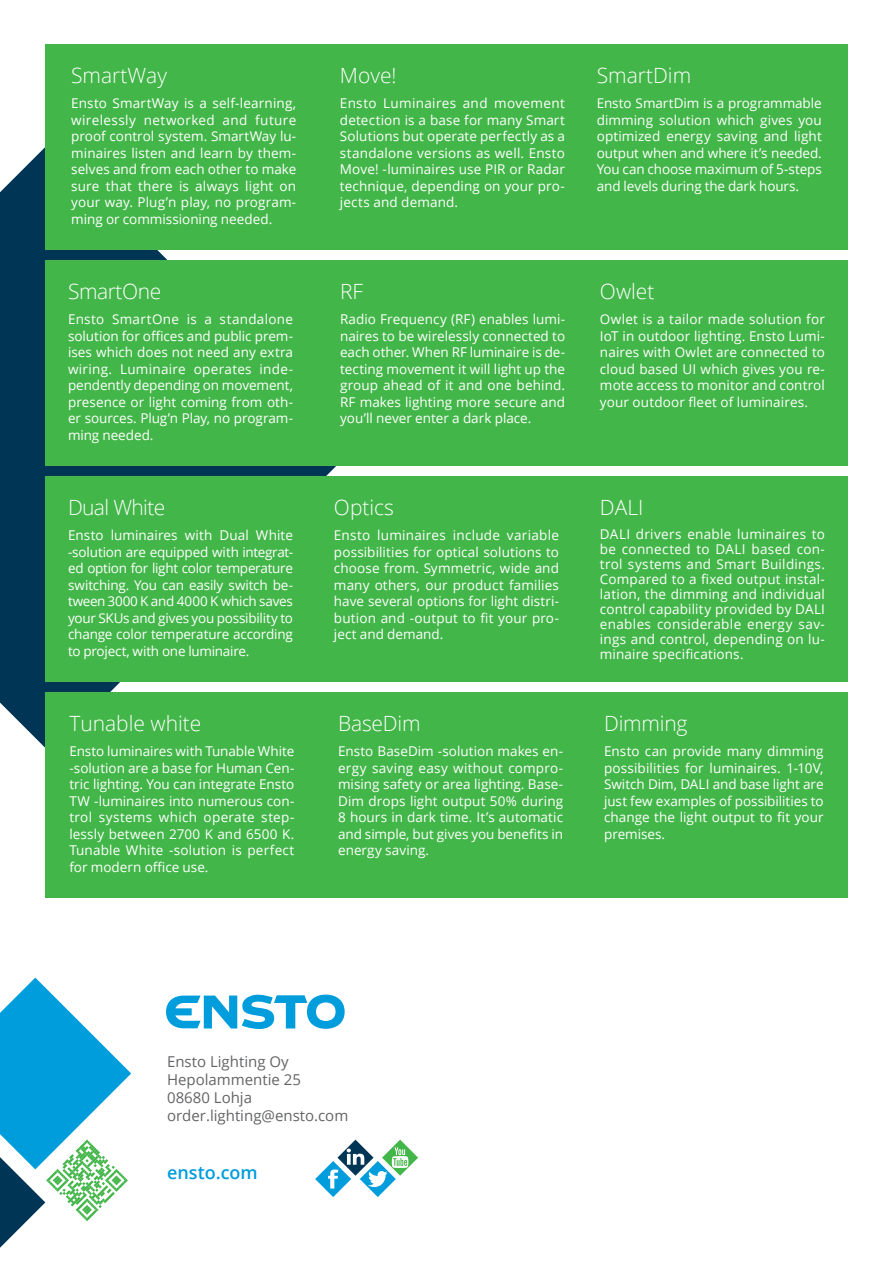
<style>
.page{position:relative;width:893px;height:1263px;background:#fff}
.page>*{position:absolute;margin:0;border:0;box-sizing:border-box;transform-origin:0 0}
.t1{font:300 21px "Open Sans";color:#fff}
.t2{font:300 21px "Open Sans";letter-spacing:-.03em;color:#fff}
.t3{font:300 21px "Open Sans";letter-spacing:-.02em;color:#fff}
.t4{font:600 18px "Open Sans";color:#009ddd}
.t5{font:15px/18px "Open Sans";color:#636466}
.t6{font:13.5px/16.5px "Open Sans";letter-spacing:.005em;color:#fff;text-align:justify}
</style>
<div class="page">
<svg style="left:315px;top:1139px;width:103px;height:58px"></svg>
<svg style="left:166px;top:994px;width:179px;height:35px"></svg>
<svg style="left:0;top:977px;width:131px;height:271px"></svg>
<svg style="left:0;top:147px;width:355px;height:601px;fill:#003556"></svg>
<div style="left:45px;top:45px;width:803px;height:205px;background:#43b649"></div>
<div style="left:45px;top:260px;width:803px;height:206px;background:#43b649"></div>
<div style="left:45px;top:476px;width:803px;height:205px;background:#43b649"></div>
<div style="left:45px;top:692px;width:803px;height:205px;background:#43b649"></div>
<h1 class="t1" style="left:71px;top:61px;width:97px">SmartWay</h1>
<p class="t6" style="left:71px;top:95px;width:227px">Ensto SmartWay is a self-learning, wirelessly networked and future proof control system. SmartWay lu&shy;minaires listen and learn by them&shy;selves and from each other to make sure that there is always light on your way. Plug’n play, no program&shy;ming or commissioning needed.</p>
<h1 class="t3" style="left:68px;top:277px;width:95px">SmartOne</h1>
<p class="t6" style="left:68px;top:311px;width:227px">Ensto SmartOne is a standalone solution for offices and public prem&shy;ises which does not need any extra wiring. Luminaire operates inde&shy;pendently depending on movement, presence or light coming from oth&shy;er sources. Plug’n Play, no program&shy;ming needed.</p>
<h1 class="t2" style="left:68px;top:493px;width:99px">Dual White</h1>
<p class="t6" style="left:68px;top:527px;width:227px">Ensto luminaires with Dual White -solution are equipped with integrat&shy;ed option for light color temperature switching. You can easily switch be&shy;tween 3000 K and 4000 K which saves your SKUs and gives you possibility to change color temperature according to project, with one luminaire.</p>
<h1 class="t1" style="left:69px;top:709px;width:134px">Tunable white</h1>
<p class="t6" style="left:69px;top:742px;width:227px">Ensto luminaires with Tunable White -solution are a base for Human Cen&shy;tric lighting. You can integrate Ensto TW -luminaires into numerous con&shy;trol systems which operate step&shy;lessly between 2700 K and 6500 K.<br>Tunable White -solution is perfect for modern office use.</p>
<h1 class="t1" style="left:340px;top:61px;width:58px">Move!</h1>
<p class="t6" style="left:340px;top:95px;width:227px">Ensto Luminaires and movement detection is a base for many Smart Solutions but operate perfectly as a standalone versions as well. Ensto Move! -luminaires use PIR or Radar technique, depending on your pro&shy;jects and demand.</p>
<h1 class="t1" style="left:340px;top:277px;width:25px">RF</h1>
<p class="t6" style="left:340px;top:311px;width:227px">Radio Frequency (RF) enables lumi&shy;naires to be wirelessly connected to each other. When RF luminaire is de&shy;tecting movement it will light up the group ahead of it and one behind.<br>RF makes lighting more secure and you’ll never enter a dark place.</p>
<h1 class="t1" style="left:334px;top:493px;width:62px">Optics</h1>
<p class="t6" style="left:334px;top:527px;width:227px">Ensto luminaires include variable possibilities for optical solutions to choose from. Symmetric, wide and many others, our product families have several options for light distri&shy;bution and -output to fit your pro&shy;ject and demand.</p>
<h1 class="t1" style="left:338px;top:709px;width:84px">BaseDim</h1>
<p class="t6" style="left:338px;top:742px;width:227px">Ensto BaseDim -solution makes en&shy;ergy saving easy without compro&shy;mising safety or area lighting. Base-Dim drops light output 50% during 8 hours in dark time. It’s automatic and simple, but gives you benefits in energy saving.</p>
<h1 class="t1" style="left:597px;top:61px;width:96px">SmartDim</h1>
<p class="t6" style="left:597px;top:95px;width:227px">Ensto SmartDim is a programmable dimming solution which gives you optimized energy saving and light output when and where it’s needed.<br>You can choose maximum of 5-steps and levels during the dark hours.</p>
<h1 class="t1" style="left:600px;top:277px;width:56px">Owlet</h1>
<p class="t6" style="left:600px;top:311px;width:227px">Owlet is a tailor made solution for IoT in outdoor lighting. Ensto Lumi&shy;naires with Owlet are connected to cloud based UI which gives you re&shy;mote access to monitor and control your outdoor fleet of luminaires.</p>
<h1 class="t1" style="left:600px;top:493px;width:45px">DALI</h1>
<p class="t6" style="left:600px;top:526px;width:227px;line-height:15px">DALI drivers enable luminaires to be connected to DALI based con&shy;trol systems and Smart Buildings.<br>Compared to a fixed output instal&shy;lation, the dimming and individual control capability provided by DALI enables considerable energy sav&shy;ings and control, depending on lu&shy;minaire specifications.</p>
<h1 class="t1" style="left:604px;top:709px;width:85px">Dimming</h1>
<p class="t6" style="left:604px;top:742px;width:221px">Ensto can provide many dimming possibilities for luminaires. 1-10V, Switch Dim, DALI and base light are just few examples of possibilities to change the light output to fit your premises.</p>
<p class="t5" style="left:167px;top:1052px;width:183px">Ensto Lighting Oy<br>Hepolammentie 25<br>08680 Lohja order.lighting@ensto.com</p>
<h2 class="t4" style="left:167px;top:1160px;width:92px">ensto.com</h2>
</div>
